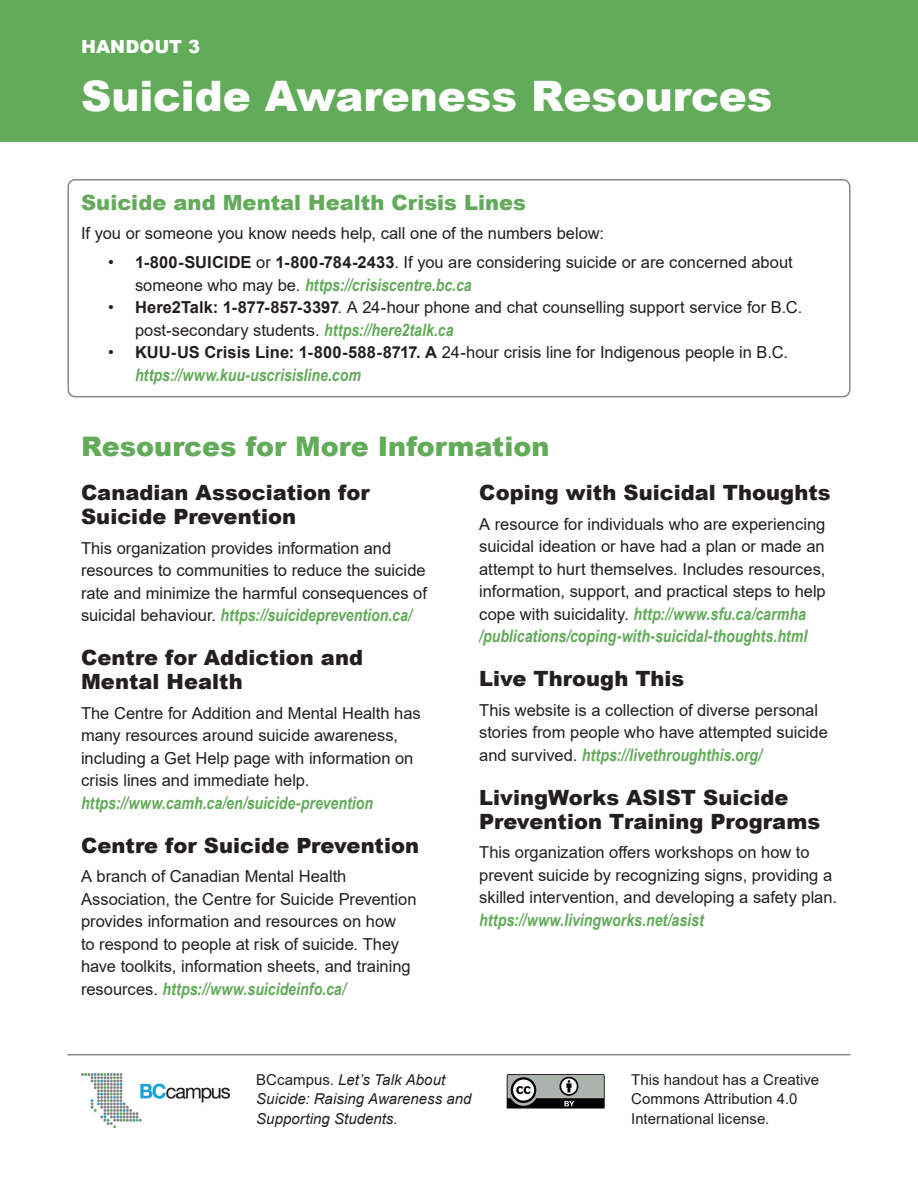
<style>
.page{position:relative;width:918px;height:1188px;background:#fff}
.page>*{position:absolute;margin:0;border:0;box-sizing:border-box;transform-origin:0 0}
.Handout_title{font:900 42px "Arial";color:#fff}
.H1_0_125__space_afte{font:900 27px "Arial";color:#62ab59}
.H2_2col_black{font:900 21px/24px "Arial";color:#231f20}
.H2_exztra_space_befo{font:900 21px "Arial";color:#62ab59}
.Handout_number{font:900 18px "Arial";letter-spacing:.005em;color:#fff}
.t1{font:italic 700 17.25px/22.5px "Arial Narrow";color:#62ab59}
.t2{font:16.5px/22.5px "Arial";color:#231f20}
.t3{font:italic 15px/19.5px "Arial";color:#231f20}
.t4{font:15px/19.5px "Arial";letter-spacing:.005em;color:#231f20}
.s1{font-weight:700}
.s2{font-family:"Arial";font-weight:400;font-style:normal;font-size:16.5px;color:#231f20}
.s3{font-family:"Arial Narrow";font-weight:700;font-style:italic;font-size:17.25px;color:#62ab59}
.s4{font-style:normal}
</style>
<div class="page">
<img style="left:81px;top:1074px;width:149px;height:54px">
<svg style="left:507px;top:1074px;width:98px;height:35px;background:#767b78"></svg>
<hr style="left:68px;top:1054px;width:782px;height:1px;background:#888">
<div style="left:0;top:0;width:918px;height:142px;background:#62ab59"></div>
<div style="left:68px;top:179px;width:782px;height:218px;border:2px solid #888;border-radius:7px"></div>
<p class="Handout_number" style="left:81px;top:34px;width:121px">HANDOUT 3</p>
<p class="Handout_title" style="left:81px;top:65px;width:693px">Suicide Awareness Resources</p>
<p class="H2_exztra_space_befo" style="left:81px;top:187px;width:447px">Suicide and Mental Health Crisis Lines</p>
<p class="t2" style="left:81px;top:222px;width:525px">If you or someone you know needs help, call one of the numbers below:</p>
<p class="t2" style="left:108px;top:251px;width:686px">• <span class="s1">1-800-SUICIDE</span> or <span class="s1">1-800-784-2433</span>. If you are considering suicide or are concerned about</p>
<p class="t1" style="left:135px;top:273px;width:338px"><span class="s2">someone who may be.</span> https://crisiscentre.bc.ca</p>
<p class="t2" style="left:135px;top:296px;width:669px;text-indent:-27px">• <span class="s1">Here2Talk: 1-877-857-3397</span>. A 24-hour phone and chat counselling support service for B.C. post-secondary students. <span class="s3">https://here2talk.ca</span></p>
<p class="t2" style="left:108px;top:341px;width:682px">• <span class="s1">KUU-US Crisis Line: 1-800-588-8717. A</span> 24-hour crisis line for Indigenous people in B.C.</p>
<p class="t1" style="left:135px;top:363px;width:228px">https://www.kuu-uscrisisline.com</p>
<p class="H1_0_125__space_afte" style="left:81px;top:427px;width:470px">Resources for More Information</p>
<p class="H2_2col_black" style="left:81px;top:480px;width:290px">Canadian Association for<br>Suicide Prevention</p>
<p class="t2" style="left:81px;top:536px;width:347px">This organization provides information and resources to communities to reduce the suicide rate and minimize the harmful consequences of</p>
<p class="t1" style="left:81px;top:603px;width:333px"><span class="s2">suicidal behaviour.</span> https://suicideprevention.ca/</p>
<p class="H2_2col_black" style="left:81px;top:645px;width:284px">Centre for Addiction and<br>Mental Health</p>
<p class="t2" style="left:81px;top:701px;width:341px">The Centre for Addition and Mental Health has many resources around suicide awareness, including a Get Help page with information on crisis lines and immediate help.</p>
<p class="t1" style="left:81px;top:790px;width:294px">https://www.camh.ca/en/suicide-prevention</p>
<p class="H2_2col_black" style="left:81px;top:833px;width:340px">Centre for Suicide Prevention</p>
<p class="t2" style="left:81px;top:865px;width:337px">A branch of Canadian Mental Health Association, the Centre for Suicide Prevention provides information and resources on how<br>to respond to people at risk of suicide. They have toolkits, information sheets, and training</p>
<p class="t1" style="left:81px;top:976px;width:267px"><span class="s2">resources.</span> https://www.suicideinfo.ca/</p>
<p class="H2_2col_black" style="left:479px;top:480px;width:353px">Coping with Suicidal Thoughts</p>
<p class="t2" style="left:479px;top:512px;width:348px;text-align:justify">A resource for individuals who are experiencing suicidal ideation or have had a plan or made an attempt to hurt themselves. Includes resources, information, support, and practical steps to help</p>
<p class="t1" style="left:479px;top:601px;width:330px"><span class="s2">cope with suicidality.</span> http://www.sfu.ca/carmha /publications/coping-with-suicidal-thoughts.html</p>
<p class="H2_2col_black" style="left:479px;top:666px;width:207px">Live Through This</p>
<p class="t2" style="left:479px;top:698px;width:350px">This website is a collection of diverse personal stories from people who have attempted suicide</p>
<p class="t1" style="left:479px;top:742px;width:284px"><span class="s2">and survived.</span> https://livethroughthis.org/</p>
<p class="H2_2col_black" style="left:479px;top:785px;width:343px">LivingWorks ASIST Suicide<br>Prevention Training Programs</p>
<p class="t2" style="left:479px;top:841px;width:359px">This organization offers workshops on how to prevent suicide by recognizing signs, providing a skilled intervention, and developing a safety plan.</p>
<p class="t1" style="left:479px;top:907px;width:226px">https://www.livingworks.net/asist</p>
<p class="t3" style="left:256px;top:1070px;width:217px"><span class="s4">BCcampus.</span> Let’s Talk About<br>Suicide: Raising Awareness and<br>Supporting Students<span class="s4">.</span></p>
<p class="t4" style="left:631px;top:1070px;width:189px">This handout has a Creative<br>Commons Attribution 4.0<br>International license.</p>
</div>
